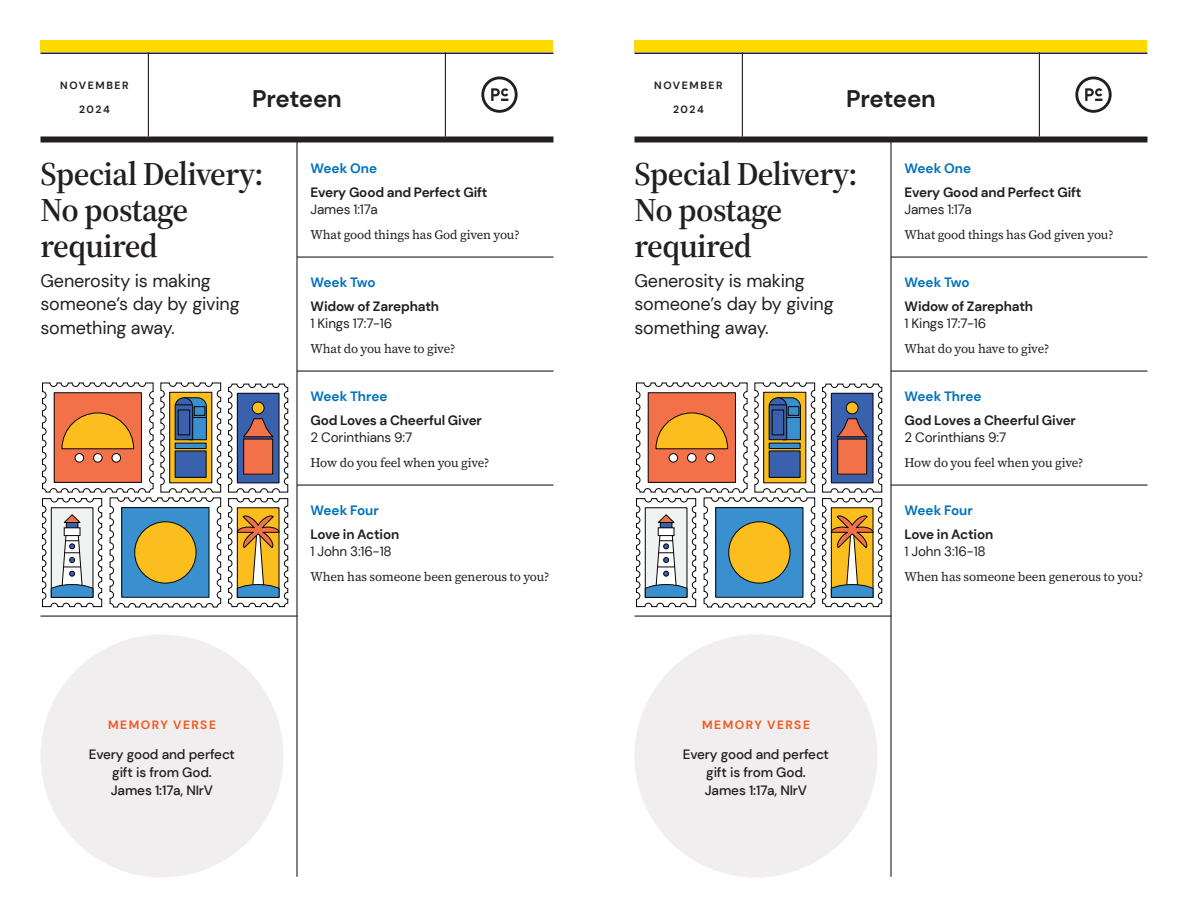
<style>
.page{position:relative;width:1188px;height:918px;background:#fff}
.page>*{position:absolute;margin:0;border:0;box-sizing:border-box;transform-origin:0 0}
.t1{font:600 33px/36px "Source Serif 448 pt";letter-spacing:-.02em;color:#231f20}
.t2{font:700 24px "DM Sans";letter-spacing:-.015em;color:#231f20}
.t3{font:18px/24px "DM Sans";letter-spacing:-.01em;color:#231f20}
.t4{font:700 13.5px "DM Sans";letter-spacing:-.01em;color:#231f20}
.t5{font:13.5px "DM Sans";letter-spacing:-.01em;color:#231f20}
.t6{font:500 13.5px/18px "DM Sans";letter-spacing:-.01em;color:#231f20;text-align:center}
.t7{font:700 13.5px "DM Sans";letter-spacing:-.005em;color:#0071bb}
.t8{font:12.75px "Source Serif 418 pt";letter-spacing:-.01em;color:#231f20}
.t9{font:700 12px "DM Sans";letter-spacing:.125em;color:#f15921}
.t10{font:700 10.5px "DM Sans";letter-spacing:.15em;color:#231f20}
</style>
<div class="page">
<hr style="left:148px;top:52px;width:1px;height:84px;background:#231f20">
<hr style="left:742px;top:52px;width:1px;height:84px;background:#231f20">
<hr style="left:445px;top:52px;width:1px;height:84px;background:#231f20">
<hr style="left:1039px;top:52px;width:1px;height:84px;background:#231f20">
<hr style="left:40px;top:52px;width:514px;height:2px;background:#231f20">
<hr style="left:634px;top:52px;width:514px;height:2px;background:#231f20">
<div style="left:40px;top:136px;width:514px;height:6px;background:#231f20"></div>
<div style="left:634px;top:136px;width:514px;height:6px;background:#231f20"></div>
<div style="left:40px;top:40px;width:514px;height:12px;background:#ffd900"></div>
<div style="left:634px;top:40px;width:514px;height:12px;background:#ffd900"></div>
<svg style="left:481px;top:77px;width:37px;height:36px"></svg>
<svg style="left:1075px;top:77px;width:37px;height:36px"></svg>
<hr style="left:40px;top:616px;width:257px;height:1px;background:#231f20">
<hr style="left:634px;top:616px;width:257px;height:1px;background:#231f20">
<hr style="left:296px;top:142px;width:2px;height:735px;background:#231f20">
<hr style="left:890px;top:142px;width:2px;height:735px;background:#231f20">
<hr style="left:297px;top:256px;width:257px;height:2px;background:#231f20">
<hr style="left:297px;top:370px;width:257px;height:2px;background:#231f20">
<hr style="left:297px;top:484px;width:257px;height:2px;background:#231f20">
<hr style="left:891px;top:256px;width:257px;height:2px;background:#231f20">
<hr style="left:891px;top:370px;width:257px;height:2px;background:#231f20">
<hr style="left:891px;top:484px;width:257px;height:2px;background:#231f20">
<div style="left:40px;top:634px;width:244px;height:244px;background:#f0eeee;border-radius:50%"></div>
<div style="left:634px;top:634px;width:244px;height:244px;background:#f0eeee;border-radius:50%"></div>
<svg style="left:42px;top:383px;width:179px;height:224px"></svg>
<div style="left:175px;top:443px;width:31px;height:6px;background:#3a90ce"></div>
<div style="left:175px;top:443px;width:31px;height:6px;border:1px solid #050504"></div>
<div style="left:175px;top:451px;width:31px;height:26px;background:#3a61ad"></div>
<div style="left:175px;top:451px;width:31px;height:27px;border:1px solid #050504"></div>
<svg style="left:228px;top:384px;width:60px;height:223px"></svg>
<div style="left:252px;top:402px;width:12px;height:12px;background:#fcbd1e;border-radius:50%"></div>
<div style="left:252px;top:402px;width:12px;height:12px;border:1px solid #050504;border-radius:50%"></div>
<div style="left:244px;top:439px;width:29px;height:35px;background:#f37149"></div>
<div style="left:243px;top:439px;width:30px;height:35px;border:1px solid #050504"></div>
<svg style="left:636px;top:383px;width:179px;height:224px"></svg>
<div style="left:769px;top:443px;width:31px;height:6px;background:#3a90ce"></div>
<div style="left:769px;top:443px;width:31px;height:6px;border:1px solid #050504"></div>
<div style="left:769px;top:451px;width:31px;height:26px;background:#3a61ad"></div>
<div style="left:769px;top:451px;width:31px;height:27px;border:1px solid #050504"></div>
<svg style="left:822px;top:384px;width:60px;height:223px"></svg>
<div style="left:846px;top:402px;width:12px;height:12px;background:#fcbd1e;border-radius:50%"></div>
<div style="left:846px;top:402px;width:12px;height:12px;border:1px solid #050504;border-radius:50%"></div>
<div style="left:838px;top:439px;width:29px;height:35px;background:#f37149"></div>
<div style="left:837px;top:439px;width:30px;height:35px;border:1px solid #050504"></div>
<p class="t10" style="left:60px;top:78px;width:70px">NOVEMBER</p>
<p class="t10" style="left:79px;top:102px;width:32px">2024</p>
<h2 class="t2" style="left:252px;top:83px;width:91px">Preteen</h2>
<h1 class="t1" style="left:40px;top:155px;width:225px">Special Delivery:<br>No postage required</h1>
<h3 class="t3" style="left:40px;top:268px;width:201px">Generosity is making someone’s day by giving something away.</h3>
<p class="t7" style="left:310px;top:159px;width:68px">Week One</p>
<p class="t4" style="left:310px;top:183px;width:179px">Every Good and Perfect Gift</p>
<p class="t5" style="left:310px;top:201px;width:69px">James 1:17a</p>
<p class="t8" style="left:310px;top:226px;width:211px">What good things has God given you?</p>
<p class="t7" style="left:310px;top:273px;width:67px">Week Two</p>
<p class="t4" style="left:310px;top:297px;width:130px">Widow of Zarephath</p>
<p class="t5" style="left:310px;top:315px;width:83px">1 Kings 17:7-16</p>
<p class="t8" style="left:310px;top:340px;width:146px">What do you have to give?</p>
<p class="t7" style="left:310px;top:387px;width:79px">Week Three</p>
<p class="t4" style="left:310px;top:411px;width:173px">God Loves a Cheerful Giver</p>
<p class="t5" style="left:310px;top:429px;width:103px">2 Corinthians 9:7</p>
<p class="t8" style="left:310px;top:454px;width:181px">How do you feel when you give?</p>
<p class="t7" style="left:310px;top:501px;width:70px">Week Four</p>
<p class="t4" style="left:310px;top:525px;width:90px">Love in Action</p>
<p class="t5" style="left:310px;top:543px;width:83px">1 John 3:16-18</p>
<p class="t8" style="left:310px;top:568px;width:241px">When has someone been generous to you?</p>
<p class="t9" style="left:108px;top:717px;width:109px">MEMORY VERSE</p>
<p class="t6" style="left:89px;top:745px;width:148px">Every good and perfect gift is from God.<br>James 1:17a, NIrV</p>
<p class="t10" style="left:654px;top:78px;width:70px">NOVEMBER</p>
<p class="t10" style="left:673px;top:102px;width:32px">2024</p>
<h2 class="t2" style="left:846px;top:83px;width:91px">Preteen</h2>
<h1 class="t1" style="left:634px;top:155px;width:225px">Special Delivery:<br>No postage required</h1>
<h3 class="t3" style="left:634px;top:268px;width:201px">Generosity is making someone’s day by giving something away.</h3>
<p class="t7" style="left:904px;top:159px;width:68px">Week One</p>
<p class="t4" style="left:904px;top:183px;width:179px">Every Good and Perfect Gift</p>
<p class="t5" style="left:904px;top:201px;width:69px">James 1:17a</p>
<p class="t8" style="left:904px;top:226px;width:211px">What good things has God given you?</p>
<p class="t7" style="left:904px;top:273px;width:67px">Week Two</p>
<p class="t4" style="left:904px;top:297px;width:130px">Widow of Zarephath</p>
<p class="t5" style="left:904px;top:315px;width:83px">1 Kings 17:7-16</p>
<p class="t8" style="left:904px;top:340px;width:146px">What do you have to give?</p>
<p class="t7" style="left:904px;top:387px;width:79px">Week Three</p>
<p class="t4" style="left:904px;top:411px;width:173px">God Loves a Cheerful Giver</p>
<p class="t5" style="left:904px;top:429px;width:103px">2 Corinthians 9:7</p>
<p class="t8" style="left:904px;top:454px;width:181px">How do you feel when you give?</p>
<p class="t7" style="left:904px;top:501px;width:70px">Week Four</p>
<p class="t4" style="left:904px;top:525px;width:90px">Love in Action</p>
<p class="t5" style="left:904px;top:543px;width:83px">1 John 3:16-18</p>
<p class="t8" style="left:904px;top:568px;width:241px">When has someone been generous to you?</p>
<p class="t9" style="left:702px;top:717px;width:109px">MEMORY VERSE</p>
<p class="t6" style="left:683px;top:745px;width:148px">Every good and perfect gift is from God.<br>James 1:17a, NIrV</p>
</div>
